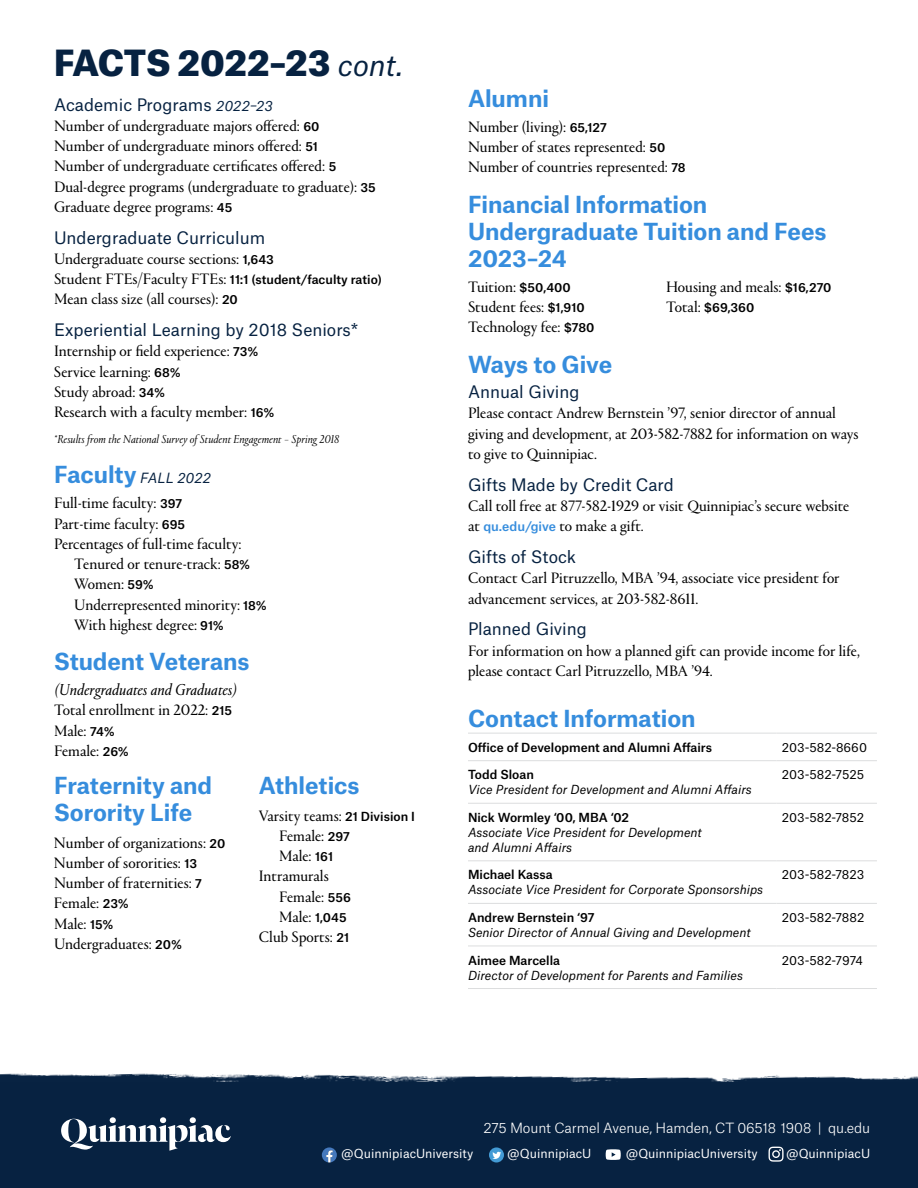
<style>
.page{position:relative;width:918px;height:1188px;background:#fff}
.page>*{position:absolute;margin:0;border:0;box-sizing:border-box;transform-origin:0 0}
.t1{font:900 34.5px "Atlas Grotesk";letter-spacing:-.005em;color:#072241}
.t2{font:700 22.5px/27px "Atlas Grotesk";color:#368ddd}
.t3{font:16.5px "Atlas Grotesk";color:#072241}
.t4{font:italic 16.5px "Portrait Q";color:#000}
.t5{font:15.75px/20.2px "Portrait Q";color:#000}
.t6{font:300 13.5px "Atlas Grotesk";letter-spacing:-.01em;color:#fff}
.t7{font:italic 13.5px "Atlas Grotesk";letter-spacing:.005em;color:#072241}
.t8{font:italic 12px/15px "Atlas Grotesk";color:#000}
.t9{font:500 12px "Atlas Grotesk";color:#000}
.t10{font:12px "Atlas Grotesk";color:#000}
.t11{font:12px "Atlas Grotesk";color:#fff}
.t12{font:italic 300 12px "Portrait Q";color:#000}
.s1{font-weight:400;font-style:italic;font-size:28.5px}
.s2{font-style:italic;font-size:13.5px}
.s3{font-family:"Atlas Grotesk";font-weight:500;font-size:12px}
.s4{font-family:"Portrait Q";font-weight:400;font-size:15.75px}
.s5{font-weight:700;font-style:normal;font-size:22.5px;color:#368ddd}
.s6{font-family:"Atlas Grotesk";font-weight:500;font-size:12.3px;color:#368ddd}
</style>
<div class="page">
<hr style="left:468px;top:733px;width:309px;height:1px;background:#dcddde">
<hr style="left:777px;top:733px;width:100px;height:1px;background:#dcddde">
<hr style="left:468px;top:988px;width:309px;height:1px;background:#dcddde">
<hr style="left:777px;top:988px;width:100px;height:1px;background:#dcddde">
<hr style="left:468px;top:946px;width:309px;height:1px;background:#dcddde">
<hr style="left:777px;top:946px;width:100px;height:1px;background:#dcddde">
<hr style="left:468px;top:903px;width:309px;height:1px;background:#dcddde">
<hr style="left:777px;top:903px;width:100px;height:1px;background:#dcddde">
<hr style="left:468px;top:860px;width:309px;height:1px;background:#dcddde">
<hr style="left:777px;top:860px;width:100px;height:1px;background:#dcddde">
<hr style="left:468px;top:803px;width:309px;height:1px;background:#dcddde">
<hr style="left:777px;top:803px;width:100px;height:1px;background:#dcddde">
<hr style="left:468px;top:760px;width:309px;height:1px;background:#dcddde">
<hr style="left:777px;top:760px;width:100px;height:1px;background:#dcddde">
<div style="left:0;top:1083px;width:918px;height:105px;background:#072241"></div>
<img style="left:0;top:1073px;width:918px;height:10px">
<svg style="left:61px;top:1117px;width:170px;height:34px"></svg>
<svg style="left:489px;top:1147px;width:15px;height:16px"></svg>
<svg style="left:492px;top:1152px;width:9px;height:7px"></svg>
<svg style="left:769px;top:1147px;width:15px;height:15px"></svg>
<svg style="left:322px;top:1147px;width:15px;height:15px"></svg>
<svg style="left:606px;top:1149px;width:15px;height:11px"></svg>
<h1 class="t1" style="left:54px;top:34px;width:351px">FACTS 2022–23 <span class="s1">cont.</span></h1>
<h3 class="t3" style="left:54px;top:91px;width:220px">Academic Programs <span class="s2">2022–23</span></h3>
<p class="t5" style="left:54px;top:115px;width:267px">Number of undergraduate majors offered: <span class="s3">60</span></p>
<p class="t5" style="left:54px;top:135px;width:266px">Number of undergraduate minors offered: <span class="s3">51</span></p>
<p class="t5" style="left:54px;top:156px;width:284px">Number of undergraduate certificates offered: <span class="s3">5</span></p>
<p class="t5" style="left:54px;top:176px;width:323px">Dual-degree programs (undergraduate to graduate): <span class="s3">35</span></p>
<p class="t5" style="left:54px;top:196px;width:180px">Graduate degree programs: <span class="s3">45</span></p>
<h3 class="t3" style="left:54px;top:224px;width:213px">Undergraduate Curriculum</h3>
<p class="t5" style="left:54px;top:248px;width:221px">Undergraduate course sections: <span class="s3">1,643</span></p>
<p class="t9" style="left:54px;top:270px;width:329px"><span class="s4">Student FTEs/Faculty FTEs:</span> 11:1 (student/faculty ratio)</p>
<p class="t5" style="left:54px;top:289px;width:185px">Mean class size (all courses): <span class="s3">20</span></p>
<h3 class="t3" style="left:54px;top:317px;width:306px">Experiential Learning by 2018 Seniors*</h3>
<p class="t5" style="left:54px;top:341px;width:206px">Internship or field experience: <span class="s3">73%</span></p>
<p class="t5" style="left:54px;top:361px;width:128px">Service learning: <span class="s3">68%</span></p>
<p class="t5" style="left:54px;top:381px;width:113px">Study abroad: <span class="s3">34%</span></p>
<p class="t5" style="left:54px;top:402px;width:222px">Research with a faculty member: <span class="s3">16%</span></p>
<p class="t12" style="left:54px;top:431px;width:287px">*Results from the National Survey of Student Engagement – Spring 2018</p>
<h2 class="t7" style="left:54px;top:468px;width:159px"><span class="s5">Faculty</span> FALL 2022</h2>
<p class="t5" style="left:54px;top:493px;width:130px">Full-time faculty: <span class="s3">397</span></p>
<p class="t5" style="left:54px;top:513px;width:133px">Part-time faculty: <span class="s3">695</span></p>
<p class="t5" style="left:54px;top:533px;width:189px">Percentages of full-time faculty:</p>
<p class="t5" style="left:74px;top:553px;width:178px">Tenured or tenure-track: <span class="s3">58%</span></p>
<p class="t5" style="left:74px;top:574px;width:81px">Women: <span class="s3">59%</span></p>
<p class="t5" style="left:74px;top:594px;width:194px">Underrepresented minority: <span class="s3">18%</span></p>
<p class="t5" style="left:74px;top:614px;width:151px">With highest degree: <span class="s3">91%</span></p>
<h2 class="t2" style="left:54px;top:646px;width:197px">Student Veterans</h2>
<p class="t4" style="left:54px;top:679px;width:185px">(Undergraduates and Graduates)</p>
<p class="t5" style="left:54px;top:700px;width:180px">Total enrollment in 2022: <span class="s3">215</span></p>
<p class="t5" style="left:54px;top:720px;width:62px">Male: <span class="s3">74%</span></p>
<p class="t5" style="left:54px;top:740px;width:76px">Female: <span class="s3">26%</span></p>
<h2 class="t2" style="left:54px;top:769px;width:160px">Fraternity and<br>Sorority Life</h2>
<p class="t5" style="left:54px;top:832px;width:173px">Number of organizations: <span class="s3">20</span></p>
<p class="t5" style="left:54px;top:852px;width:145px">Number of sororities: <span class="s3">13</span></p>
<p class="t5" style="left:54px;top:873px;width:149px">Number of fraternities: <span class="s3">7</span></p>
<p class="t5" style="left:54px;top:893px;width:76px">Female: <span class="s3">23%</span></p>
<p class="t5" style="left:54px;top:913px;width:61px">Male: <span class="s3">15%</span></p>
<p class="t5" style="left:54px;top:933px;width:130px">Undergraduates: <span class="s3">20%</span></p>
<h2 class="t2" style="left:259px;top:769px;width:102px">Athletics</h2>
<p class="t5" style="left:259px;top:805px;width:158px">Varsity teams: <span class="s3">21 Division I</span></p>
<p class="t5" style="left:279px;top:825px;width:72px">Female: <span class="s3">297</span></p>
<p class="t5" style="left:279px;top:846px;width:56px">Male: <span class="s3">161</span></p>
<p class="t5" style="left:259px;top:866px;width:72px">Intramurals</p>
<p class="t5" style="left:279px;top:886px;width:73px">Female: <span class="s3">556</span></p>
<p class="t5" style="left:279px;top:906px;width:69px">Male: <span class="s3">1,045</span></p>
<p class="t5" style="left:259px;top:927px;width:92px">Club Sport : s <span class="s3">21</span></p>
<h2 class="t2" style="left:468px;top:83px;width:83px">Alumni</h2>
<p class="t5" style="left:468px;top:116px;width:140px">Number (living): <span class="s3">65,127</span></p>
<p class="t5" style="left:468px;top:136px;width:199px">Number of states represented: <span class="s3">50</span></p>
<p class="t5" style="left:468px;top:157px;width:219px">Number of countries represented: <span class="s3">78</span></p>
<h2 class="t2" style="left:468px;top:188px;width:360px">Financial Information<br>Undergraduate Tuition and Fees<br>2023–24</h2>
<p class="t5" style="left:468px;top:276px;width:104px">Tuition: <span class="s3">$50,400</span></p>
<p class="t5" style="left:468px;top:296px;width:118px">Student fees: <span class="s3">$1,910</span></p>
<p class="t5" style="left:468px;top:316px;width:128px">Technology fee: <span class="s3">$780</span></p>
<p class="t5" style="left:666px;top:276px;width:167px">Housing and meals: <span class="s3">$16,270</span></p>
<p class="t9" style="left:666px;top:297px;width:90px"><span class="s4">Total:</span> $69,360</p>
<h2 class="t2" style="left:468px;top:348px;width:146px">Ways to Give</h2>
<h3 class="t3" style="left:468px;top:379px;width:113px">Annual Giving</h3>
<p class="t5" style="left:468px;top:403px;width:392px">Please contact Andrew Bernstein ’97, senior director of annual giving and development, at 203-582-7882 for information on ways to give to Quinnipiac.</p>
<h3 class="t3" style="left:468px;top:471px;width:208px">Gifts Made by Credit Card</h3>
<p class="t5" style="left:468px;top:495px;width:383px">Call toll free at 877-582-1929 or visit Quinnipiac’s secure website at <span class="s6">qu.edu/give</span> to make a gift.</p>
<h3 class="t3" style="left:468px;top:543px;width:110px">Gifts of Stock</h3>
<p class="t5" style="left:468px;top:568px;width:373px">Contact Carl Pitruzzello, MBA ’94, associate vice president for advancement services, at 203-582-8611.</p>
<h3 class="t3" style="left:468px;top:616px;width:120px">Planned Giving</h3>
<p class="t5" style="left:468px;top:640px;width:393px">For information on how a planned gift can provide income for life, please contact Carl Pitruzzello, MBA ’94.</p>
<h2 class="t2" style="left:468px;top:703px;width:229px">Contact Information</h2>
<p class="t9" style="left:468px;top:737px;width:246px">Office of Development and Alumni Affairs</p>
<p class="t10" style="left:782px;top:738px;width:87px">203-582-8660</p>
<p class="t9" style="left:468px;top:765px;width:67px">Todd Sloan</p>
<p class="t8" style="left:468px;top:781px;width:285px">Vice President for Development and Alumni Affairs</p>
<p class="t10" style="left:782px;top:765px;width:84px">203-582-7525</p>
<p class="t9" style="left:468px;top:808px;width:163px">Nick Wormley ‘00, MBA ‘02</p>
<p class="t8" style="left:468px;top:824px;width:235px">Associate Vice President for Development and Alumni Affairs</p>
<p class="t10" style="left:782px;top:808px;width:84px">203-582-7852</p>
<p class="t9" style="left:468px;top:865px;width:86px">Michael Kassa</p>
<p class="t8" style="left:468px;top:881px;width:297px">Associate Vice President for Corporate Sponsorships</p>
<p class="t10" style="left:782px;top:865px;width:84px">203-582-7823</p>
<p class="t9" style="left:468px;top:908px;width:128px">Andrew Bernstein ‘97</p>
<p class="t8" style="left:468px;top:924px;width:284px">Senior Director of Annual Giving and Development</p>
<p class="t10" style="left:782px;top:908px;width:84px">203-582-7882</p>
<p class="t9" style="left:468px;top:950px;width:94px">Aimee Marcella</p>
<p class="t8" style="left:468px;top:966px;width:276px">Director of Development for Parents and Families</p>
<p class="t10" style="left:782px;top:950px;width:83px">203-582-7974</p>
<p class="t6" style="left:484px;top:1118px;width:340px">275 Mount Carmel Avenue, Hamden, CT 06518 1908 |</p>
<p class="t6" style="left:828px;top:1118px;width:44px">qu.edu</p>
<p class="t11" style="left:342px;top:1144px;width:133px">@QuinnipiacUniversity</p>
<p class="t11" style="left:508px;top:1144px;width:85px">@QuinnipiacU</p>
<p class="t11" style="left:626px;top:1144px;width:133px">@QuinnipiacUniversity</p>
<p class="t11" style="left:786px;top:1144px;width:85px">@QuinnipiacU</p>
</div>
